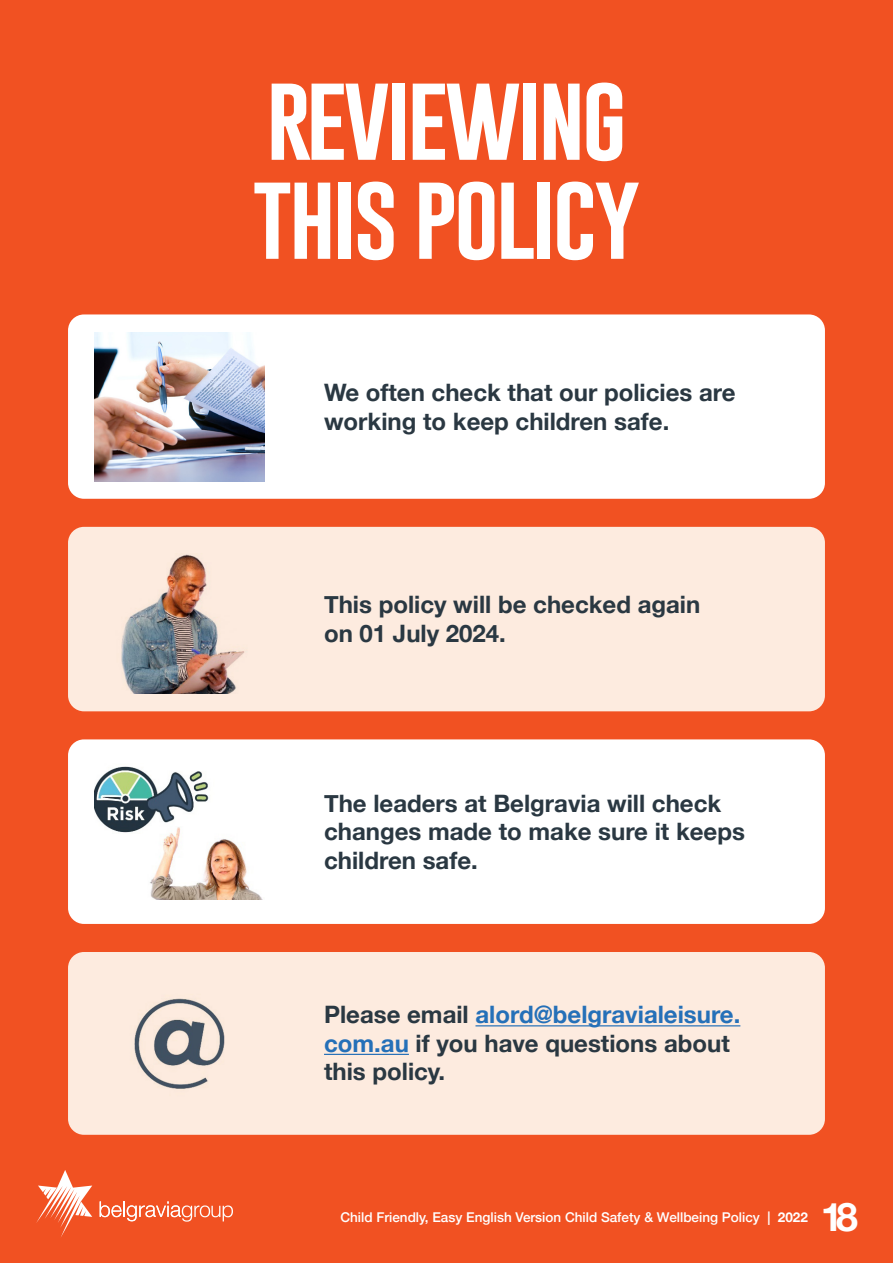
<style>
.page{position:relative;width:893px;height:1263px;background:#f15122}
.page>*{position:absolute;margin:0;border:0;box-sizing:border-box;transform-origin:0 0}
.t1{font:90px/99px "Gobold";letter-spacing:-.04em;color:#fff}
.t2{font:700 39.3px "Helvetica Neue";color:#fff}
.body{font:700 24px/28.5px "Helvetica Neue";color:#2a3842}
.t3{font:500 13.5px "Helvetica Neue";color:#fff}
.s1{color:#2570b8}
.s2{font-weight:700}
</style>
<div class="page">
<div style="left:68px;top:739px;width:757px;height:185px;background:#fff;border-radius:16px"></div>
<div style="left:68px;top:314px;width:757px;height:185px;background:#fff;border-radius:16px"></div>
<div style="left:68px;top:527px;width:757px;height:184px;background:#fdebdf;border-radius:16px"></div>
<div style="left:68px;top:952px;width:757px;height:183px;background:#fdebdf;border-radius:16px"></div>
<hr style="left:475px;top:1025px;width:265px;height:1px;background:#2570b8">
<hr style="left:324px;top:1054px;width:85px;height:1px;background:#2570b8">
<img style="left:95px;top:332px;width:170px;height:149px">
<img style="left:121px;top:554px;width:124px;height:139px">
<img style="left:95px;top:766px;width:168px;height:134px">
<img style="left:134px;top:998px;width:91px;height:91px">
<svg style="left:36px;top:1170px;width:56px;height:67px"></svg>
<svg style="left:100px;top:1201px;width:133px;height:20px"></svg>
<p class="t1" style="left:252px;top:68px;width:390px">REVIEWING<br>THIS POLICY</p>
<p class="body" style="left:324px;top:379px;width:413px">We often check that our policies are working to keep children safe.</p>
<p class="body" style="left:324px;top:591px;width:378px">This policy will be checked again on 01 July 2024.</p>
<p class="body" style="left:324px;top:789px;width:422px">The leaders at Belgravia will check changes made to make sure it keeps children safe.</p>
<p class="body" style="left:324px;top:1001px;width:418px">Please email <span class="s1">alord@belgravialeisure. com.au</span> if you have questions about this policy.</p>
<p class="t3" style="left:340px;top:1207px;width:469px">Child Friendly, Easy English Version Child Safety &amp; Wellbeing Policy | <span class="s2">2022</span></p>
<h2 class="t2" style="left:821px;top:1186px;width:39px">18</h2>
</div>
